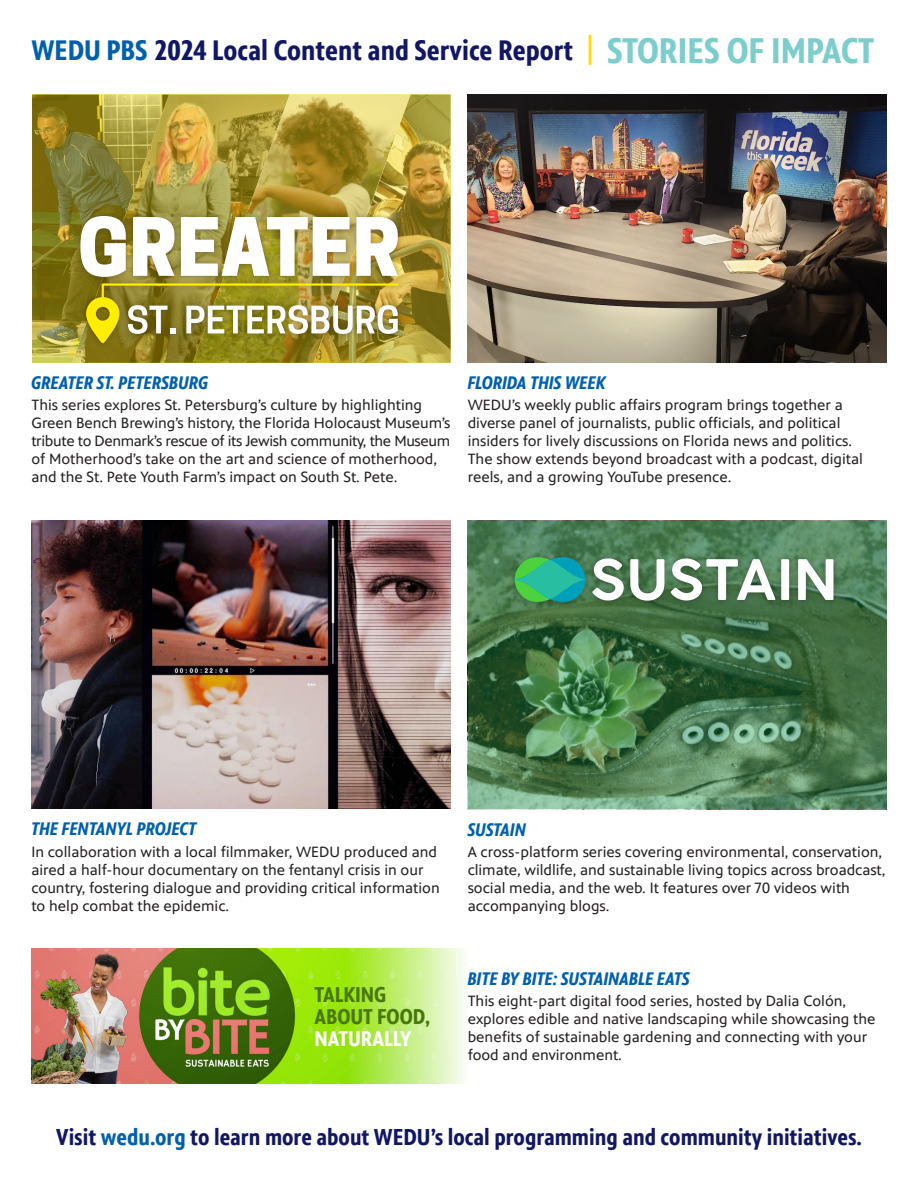
<style>
.page{position:relative;width:918px;height:1188px;background:#fff}
.page>*{position:absolute;margin:0;border:0;box-sizing:border-box;transform-origin:0 0}
.t1{font:700 28.5px "PBS Sans Condensed";color:#111764}
.t2{font:700 23.25px "PBS Sans Condensed";color:#111764}
.t3{font:700 21.6px/21.6px "PBS Sans Condensed";color:#48770a}
.t4{font:italic 700 18.3px "PBS Sans Condensed";color:#0160ae}
.t5{font:15px/18px "PBS Sans";color:#231f20}
.s1{color:#0160ae}
.s2{font-family:"PBS Sans";font-weight:400;font-size:31.5px;color:#ffdf01}
.s3{font-size:36px;color:#7ccdcb}
.s4{color:#fff}
</style>
<div class="page">
<img style="left:31px;top:521px;width:420px;height:288px">
<img style="left:32px;top:94px;width:419px;height:269px">
<svg style="left:468px;top:521px;width:419px;height:288px;background:#4b7a51"></svg>
<div style="left:75px;top:210px;width:330px;height:139px;background:#231f20;opacity:.4"></div>
<img style="left:80px;top:216px;width:319px;height:127px">
<div style="left:509px;top:552px;width:331px;height:56px;background:#231f20;opacity:.4"></div>
<svg style="left:592px;top:558px;width:32px;height:43px"></svg>
<svg style="left:630px;top:559px;width:34px;height:42px"></svg>
<svg style="left:671px;top:558px;width:104px;height:43px"></svg>
<svg style="left:781px;top:559px;width:8px;height:41px"></svg>
<svg style="left:798px;top:559px;width:35px;height:41px"></svg>
<svg style="left:515px;top:554px;width:71px;height:51px;background:#2fa87d"></svg>
<img style="left:32px;top:948px;width:433px;height:136px">
<img style="left:31px;top:949px;width:111px;height:135px">
<img style="left:468px;top:94px;width:419px;height:269px">
<p class="t1" style="left:31px;top:34px;width:844px"><span class="s1">WEDU PBS</span> 2024 Local Content and Service Report <span class="s2">|</span> <span class="s3">STORIES OF IMPACT</span></p>
<p class="t4" style="left:31px;top:373px;width:179px">GREATER ST. PETERSBURG</p>
<p class="t5" style="left:31px;top:396px;width:421px">This series explores St. Petersburg’s culture by highlighting Green Bench Brewing’s history, the Florida Holocaust Museum’s tribute to Denmark’s rescue of its Jewish community, the Museum of Motherhood’s take on the art and science of motherhood, and the St. Pete Youth Farm’s impact on South St. Pete.</p>
<p class="t4" style="left:468px;top:373px;width:140px">FLORIDA THIS WEEK</p>
<p class="t5" style="left:468px;top:396px;width:397px">WEDU’s weekly public affairs program brings together a diverse panel of journalists, public officials, and political insiders for lively discussions on Florida news and politics.<br>The show extends beyond broadcast with a podcast, digital reels, and a growing YouTube presence.</p>
<p class="t4" style="left:31px;top:819px;width:167px">THE FENTANYL PROJECT</p>
<p class="t5" style="left:31px;top:843px;width:410px">In collaboration with a local filmmaker, WEDU produced and aired a half-hour documentary on the fentanyl crisis in our country, fostering dialogue and providing critical information to help combat the epidemic.</p>
<p class="t3" style="left:315px;top:984px;width:117px">TALKING<br>ABOUT FOOD,<br><span class="s4">NATURALLY</span></p>
<p class="t4" style="left:468px;top:819px;width:60px">SUSTAIN</p>
<p class="t5" style="left:468px;top:843px;width:419px">A cross-platform series covering environmental, conservation, climate, wildlife, and sustainable living topics across broadcast, social media, and the web. It features over 70 videos with accompanying blogs.</p>
<p class="t4" style="left:468px;top:969px;width:224px">BITE BY BITE: SUSTAINABLE EATS</p>
<p class="t5" style="left:468px;top:992px;width:409px">This eight-part digital food series, hosted by Dalia Colón, explores edible and native landscaping while showcasing the benefits of sustainable gardening and connecting with your food and environment.</p>
<p class="t2" style="left:56px;top:1124px;width:807px">Visit <span class="s1">wedu.org</span> to learn more about WEDU’s local programming and community initiatives.</p>
</div>
